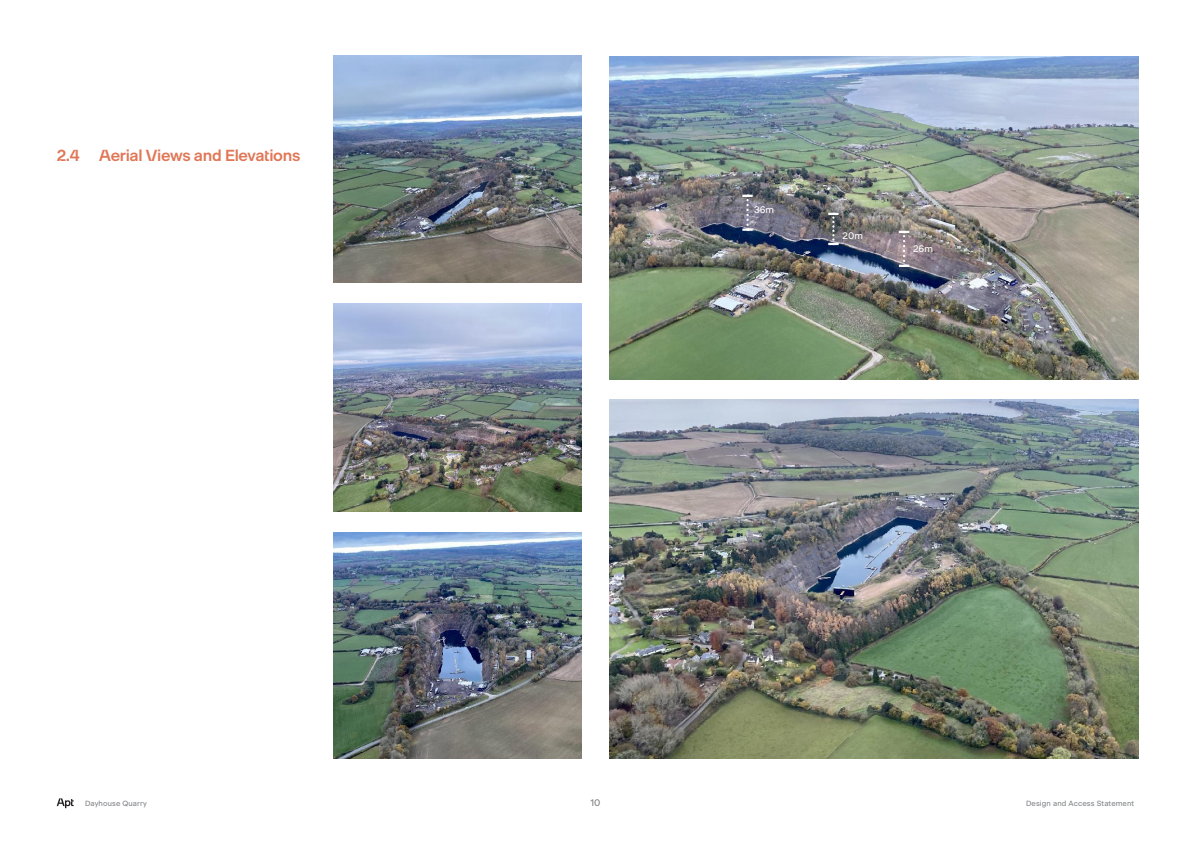
<style>
.page{position:relative;width:1191px;height:842px;background:#fff}
.page>*{position:absolute;margin:0;border:0;box-sizing:border-box;transform-origin:0 0}
.t1{font:600 16px "Apt Sans Headline";letter-spacing:-.02em;color:#e07757}
._4__Body_text{font:9.5px "Apt Sans";color:#fff}
.t2{font:9.5px "Apt Sans";color:#808285}
.t3{font:7.5px "Apt Sans";letter-spacing:.015em;color:#808285}
</style>
<div class="page">
<svg style="left:57px;top:798px;width:17px;height:10px"></svg>
<img style="left:609px;top:57px;width:529px;height:322px">
<svg style="left:742px;top:195px;width:10px;height:36px"></svg>
<svg style="left:828px;top:213px;width:10px;height:32px"></svg>
<svg style="left:899px;top:231px;width:10px;height:36px"></svg>
<img style="left:333px;top:304px;width:248px;height:208px">
<img style="left:333px;top:56px;width:248px;height:227px">
<img style="left:333px;top:533px;width:248px;height:226px">
<img style="left:609px;top:400px;width:529px;height:359px">
<p class="t1" style="left:57px;top:143px;width:245px">2.4 Aerial Views and Elevations</p>
<p class="_4__Body_text" style="left:754px;top:202px;width:21px">36m</p>
<p class="_4__Body_text" style="left:842px;top:228px;width:22px">20m</p>
<p class="_4__Body_text" style="left:913px;top:241px;width:21px">26m</p>
<p class="t3" style="left:85px;top:798px;width:63px">Dayhouse Quarry</p>
<p class="t2" style="left:590px;top:795px;width:12px">10</p>
<p class="t3" style="left:1026px;top:798px;width:110px">Design and Access Statement</p>
</div>
